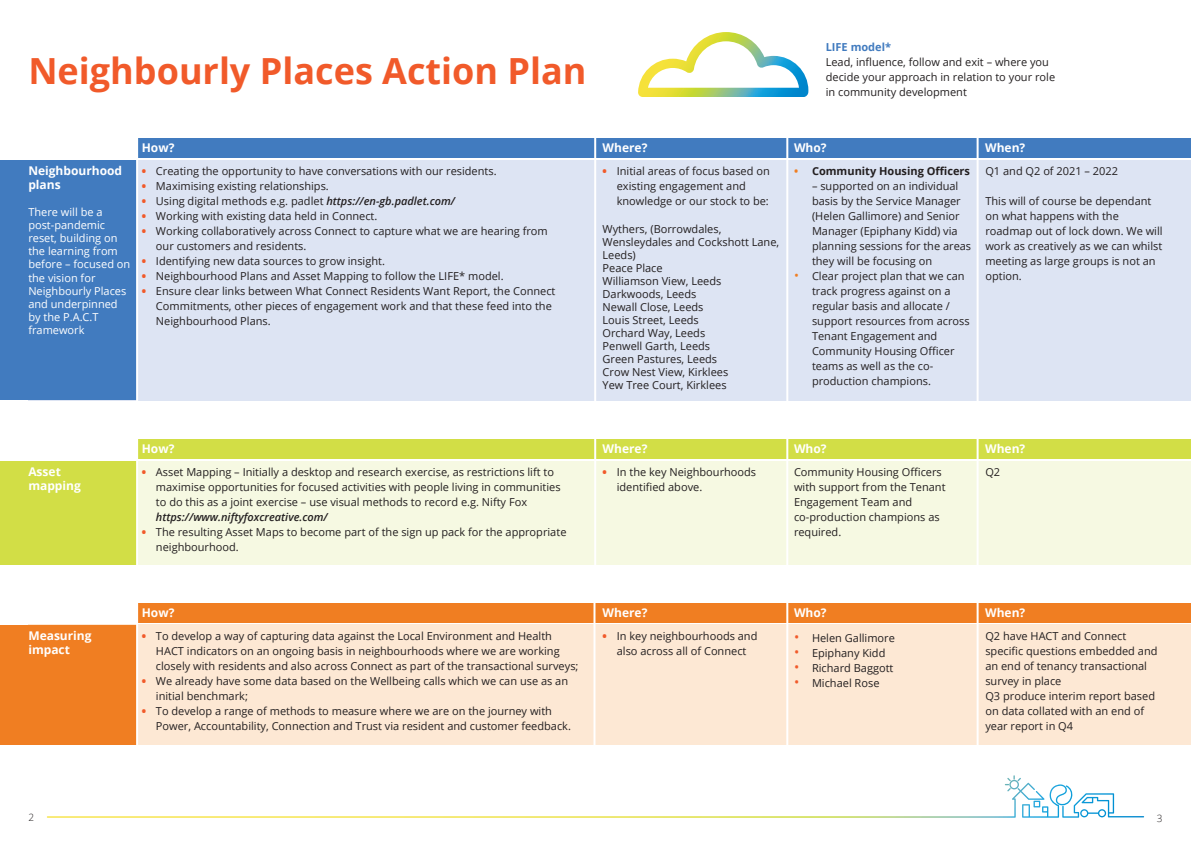
<style>
.page{position:relative;width:1191px;height:842px;background:#fff}
.page>*{position:absolute;margin:0;border:0;box-sizing:border-box;transform-origin:0 0}
.Document_title{font:700 36px "Open Sans";color:#f15a2a}
.large_pull_out_text{font:700 12px/14.4px "Open Sans";color:#fff}
.Main_body_text{font:11px/15px "Open Sans";color:#231f20}
.large_pull_out_text-2{font:11px/13.2px "Open Sans";color:#fff}
.Main_body_text-2{font:700 11px "Open Sans";color:#231f20}
.Main_body_text-3{font:700 11px "Open Sans";color:#417bbf}
.t1{font:300 10px "Open Sans";color:#231f20}
.s1{font-weight:800;color:#f15a2a}
.s2{font-weight:600;font-style:italic}
.s3{color:#f07e22}
.s4{font-size:13px;color:#f07e22}
.s5{font-size:14px;color:#f15a2a}
</style>
<div class="page">
<svg style="left:47px;top:775px;width:1026px;height:43px"></svg>
<div style="left:28px;top:160px;width:1163px;height:240px;background:#dde4f3"></div>
<div style="left:0;top:160px;width:136px;height:240px;background:#417bbf"></div>
<div style="left:137px;top:138px;width:1054px;height:20px;background:#417bbf"></div>
<hr style="left:594px;top:130px;width:2px;height:276px;background:#fff">
<hr style="left:136px;top:133px;width:2px;height:275px;background:#fff">
<hr style="left:786px;top:130px;width:2px;height:276px;background:#fff">
<hr style="left:976px;top:130px;width:2px;height:276px;background:#fff">
<div style="left:28px;top:461px;width:1163px;height:104px;background:#f6f9e2"></div>
<div style="left:28px;top:625px;width:1163px;height:120px;background:#fde8d4"></div>
<div style="left:0;top:462px;width:136px;height:103px;background:#d2de46"></div>
<div style="left:0;top:625px;width:136px;height:120px;background:#f07e22"></div>
<div style="left:137px;top:439px;width:1054px;height:20px;background:#d2de46"></div>
<div style="left:137px;top:603px;width:1054px;height:20px;background:#f07e22"></div>
<hr style="left:594px;top:431px;width:2px;height:138px;background:#fff">
<hr style="left:593px;top:595px;width:2px;height:156px;background:#fff">
<hr style="left:136px;top:434px;width:2px;height:150px;background:#fff">
<hr style="left:136px;top:598px;width:2px;height:153px;background:#fff">
<hr style="left:786px;top:431px;width:2px;height:138px;background:#fff">
<hr style="left:786px;top:595px;width:2px;height:159px;background:#fff">
<hr style="left:976px;top:431px;width:2px;height:139px;background:#fff">
<hr style="left:976px;top:595px;width:2px;height:155px;background:#fff">
<svg style="left:638px;top:32px;width:170px;height:65px"></svg>
<p class="Document_title" style="left:28px;top:46px;width:559px">Neighbourly Places Action Plan</p>
<p class="Main_body_text-3" style="left:825px;top:39px;width:67px">LIFE model*</p>
<p class="Main_body_text" style="left:825px;top:54px;width:231px">Lead, influence, follow and exit – where you decide your approach in relation to your role in community development</p>
<p class="large_pull_out_text" style="left:28px;top:163px;width:95px">Neighbourhood plans</p>
<p class="large_pull_out_text-2" style="left:28px;top:205px;width:103px">There will be a post-pandemic reset, building on the learning from before – focused on the vision for<br>Neighbourly Places and underpinned by the P.A.C.T framework</p>
<p class="large_pull_out_text" style="left:142px;top:140px;width:34px">How?</p>
<p class="large_pull_out_text" style="left:602px;top:140px;width:46px">Where?</p>
<p class="large_pull_out_text" style="left:794px;top:140px;width:34px">Who?</p>
<p class="large_pull_out_text" style="left:985px;top:140px;width:42px">When?</p>
<p class="Main_body_text" style="left:142px;top:163px;width:356px"><span class="s1">•</span> Creating the opportunity to have conversations with our residents.</p>
<p class="Main_body_text" style="left:142px;top:178px;width:189px"><span class="s1">•</span> Maximising existing relationships.</p>
<p class="Main_body_text" style="left:142px;top:193px;width:315px"><span class="s1">•</span> Using digital methods e.g. padlet <span class="s2">https://en-gb.padlet.com/</span></p>
<p class="Main_body_text" style="left:142px;top:208px;width:237px"><span class="s1">•</span> Working with existing data held in Connect.</p>
<p class="Main_body_text" style="left:156px;top:223px;width:393px;text-indent:-14px"><span class="s1">•</span> Working collaboratively across Connect to capture what we are hearing from our customers and residents.</p>
<p class="Main_body_text" style="left:142px;top:253px;width:245px"><span class="s1">•</span> Identifying new data sources to grow insight.</p>
<p class="Main_body_text" style="left:142px;top:268px;width:363px"><span class="s1">•</span> Neighbourhood Plans and Asset Mapping to follow the LIFE* model.</p>
<p class="Main_body_text" style="left:156px;top:283px;width:401px;text-indent:-14px"><span class="s1">•</span> Ensure clear links between What Connect Residents Want Report, the Connect<br>Commitments, other pieces of engagement work and that these feed into the<br>Neighbourhood Plans.</p>
<p class="Main_body_text" style="left:617px;top:163px;width:155px;text-indent:-14px"><span class="s1">•</span> Initial areas of focus based on existing engagement and knowledge or our stock to be:</p>
<p class="Main_body_text" style="left:602px;top:222px;width:178px;line-height:13px">Wythers, (Borrowdales,<br>Wensleydales and Cockshott Lane,<br>Leeds)</p>
<p class="Main_body_text" style="left:602px;top:260px;width:62px">Peace Place</p>
<p class="Main_body_text" style="left:602px;top:273px;width:120px">Williamson View, Leeds</p>
<p class="Main_body_text" style="left:602px;top:286px;width:95px">Darkwoods, Leeds</p>
<p class="Main_body_text" style="left:602px;top:299px;width:102px">Newall Close, Leeds</p>
<p class="Main_body_text" style="left:602px;top:312px;width:98px">Louis Street, Leeds</p>
<p class="Main_body_text" style="left:602px;top:325px;width:104px">Orchard Way, Leeds</p>
<p class="Main_body_text" style="left:602px;top:338px;width:109px">Penwell Garth, Leeds</p>
<p class="Main_body_text" style="left:602px;top:351px;width:116px">Green Pastures, Leeds</p>
<p class="Main_body_text" style="left:602px;top:364px;width:127px">Crow Nest View, Kirklees</p>
<p class="Main_body_text" style="left:602px;top:377px;width:125px">Yew Tree Court, Kirklees</p>
<p class="Main_body_text-2" style="left:794px;top:163px;width:177px"><span class="s3">•</span> Community Housing Officers</p>
<p class="Main_body_text" style="left:812px;top:178px;width:161px">– supported on an individual basis by the Service Manager (Helen Gallimore) and Senior<br>Manager (Epiphany Kidd) via planning sessions for the areas they will be focusing on</p>
<p class="Main_body_text" style="left:812px;top:268px;width:159px;text-indent:-18px"><span class="s4">•</span> Clear project plan that we can track progress against on a regular basis and allocate / support resources from across<br>Tenant Engagement and<br>Community Housing Officer teams as well as the co&shy;production champions.</p>
<p class="Main_body_text" style="left:985px;top:163px;width:134px">Q1 and Q2 of 2021 – 2022</p>
<p class="Main_body_text" style="left:985px;top:193px;width:179px">This will of course be dependant on what happens with the roadmap out of lock down. We will work as creatively as we can whilst meeting as large groups is not an option.</p>
<p class="large_pull_out_text" style="left:28px;top:464px;width:54px">Asset mapping</p>
<p class="large_pull_out_text" style="left:142px;top:441px;width:34px">How?</p>
<p class="Main_body_text" style="left:156px;top:464px;width:406px;text-indent:-14px"><span class="s1">•</span> Asset Mapping – Initially a desktop and research exercise, as restrictions lift to maximise opportunities for focused activities with people living in communities to do this as a joint exercise – use visual methods to record e.g. Nifty Fox <span class="s2">https://www.niftyfoxcreative.com/</span></p>
<p class="Main_body_text" style="left:156px;top:524px;width:412px;text-indent:-14px"><span class="s1">•</span> The resulting Asset Maps to become part of the sign up pack for the appropriate neighbourhood.</p>
<p class="large_pull_out_text" style="left:602px;top:441px;width:46px">Where?</p>
<p class="large_pull_out_text" style="left:794px;top:441px;width:34px">Who?</p>
<p class="large_pull_out_text" style="left:985px;top:441px;width:42px">When?</p>
<p class="Main_body_text" style="left:617px;top:465px;width:141px;text-indent:-14px"><span class="s1">•</span> In the key Neighbourhoods identified above.</p>
<p class="Main_body_text" style="left:794px;top:465px;width:153px">Community Housing Officers with support from the Tenant<br>Engagement Team and co-production champions as required.</p>
<p class="Main_body_text" style="left:985px;top:465px;width:16px">Q2</p>
<p class="large_pull_out_text" style="left:28px;top:628px;width:65px">Measuring impact</p>
<p class="large_pull_out_text" style="left:142px;top:605px;width:34px">How?</p>
<p class="Main_body_text" style="left:156px;top:628px;width:424px;text-indent:-14px"><span class="s1">•</span> To develop a way of capturing data against the Local Environment and Health<br>HACT indicators on an ongoing basis in neighbourhoods where we are working closely with residents and also across Connect as part of the transactional surveys;</p>
<p class="Main_body_text" style="left:156px;top:673px;width:414px;text-indent:-14px"><span class="s1">•</span> We already have some data based on the Wellbeing calls which we can use as an initial benchmark;</p>
<p class="Main_body_text" style="left:156px;top:703px;width:416px;text-indent:-14px"><span class="s1">•</span> To develop a range of methods to measure where we are on the journey with<br>Power, Accountability, Connection and Trust via resident and customer feedback.</p>
<p class="large_pull_out_text" style="left:602px;top:605px;width:46px">Where?</p>
<p class="large_pull_out_text" style="left:794px;top:605px;width:34px">Who?</p>
<p class="Main_body_text" style="left:602px;top:628px;width:156px;text-align:center"><span class="s1">•</span> In key neighbourhoods and also across all of Connect</p>
<p class="Main_body_text" style="left:794px;top:630px;width:102px"><span class="s5">•</span> Helen Gallimore</p>
<p class="Main_body_text" style="left:794px;top:645px;width:93px"><span class="s5">•</span> Epiphany Kidd</p>
<p class="Main_body_text" style="left:794px;top:660px;width:101px"><span class="s5">•</span> Richard Baggott</p>
<p class="Main_body_text" style="left:794px;top:675px;width:87px"><span class="s5">•</span> Michael Rose</p>
<p class="large_pull_out_text" style="left:985px;top:605px;width:42px">When?</p>
<p class="Main_body_text" style="left:985px;top:628px;width:174px">Q2 have HACT and Connect specific questions embedded and an end of tenancy transactional survey in place</p>
<p class="Main_body_text" style="left:985px;top:688px;width:171px">Q3 produce interim report based on data collated with an end of year report in Q4</p>
<p class="t1" style="left:28px;top:811px;width:7px">2</p>
<p class="t1" style="left:1156px;top:811px;width:7px">3</p>
</div>
